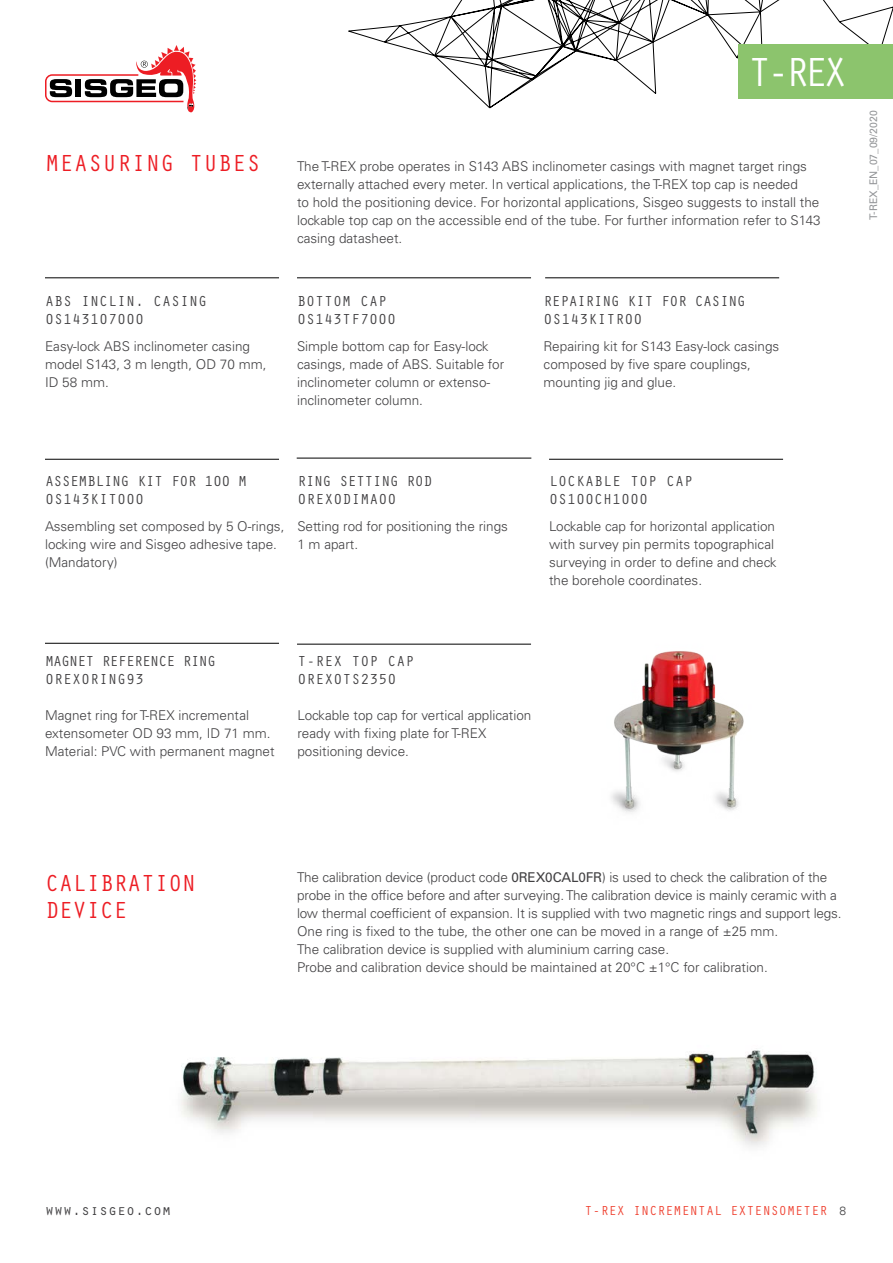
<style>
.page{position:relative;width:893px;height:1263px;background:#fff}
.page>*{position:absolute;margin:0;border:0;box-sizing:border-box;transform-origin:0 0}
.t1{font:42px "Orator Std";color:#fff}
.PRODOTTO{font:24px "Orator Std";letter-spacing:-.03em;color:#ed1d24}
.PRODOTTO-2{font:24px "Orator Std";color:#ed1d24}
.t2{font:15px "Orator Std";color:#414042}
.t3{font:15px "Orator Std";letter-spacing:-.04em;color:#414042}
.t4{font:15px "Orator Std";letter-spacing:-.06em;color:#414042}
.paragrafo_base{font:300 13.5px/18px "Univers LT Std";color:#414042}
.t5{font:13.5px "Orator Std";color:#ef4130}
.t6{font:10.5px "Univers LT Std";color:#939598}
.s1{font-weight:400}
.s2{font-family:"Univers LT";font-weight:300;font-size:12px;color:#414042}
</style>
<div class="page">
<svg style="left:348px;top:0;width:545px;height:108px"></svg>
<svg style="left:45px;top:45px;width:151px;height:68px"></svg>
<div style="left:738px;top:45px;width:155px;height:54px;background:#8cc46d"></div>
<hr style="left:45px;top:643px;width:234px;height:1px;background:#000">
<hr style="left:45px;top:459px;width:234px;height:1px;background:#000">
<hr style="left:549px;top:459px;width:234px;height:1px;background:#000">
<hr style="left:45px;top:278px;width:234px;height:1px;background:#000">
<hr style="left:297px;top:278px;width:234px;height:1px;background:#000">
<hr style="left:545px;top:278px;width:234px;height:1px;background:#000">
<hr style="left:297px;top:644px;width:234px;height:1px;background:#000">
<hr style="left:297px;top:458px;width:234px;height:1px;background:#000">
<img style="left:611px;top:651px;width:133px;height:162px">
<img style="left:181px;top:1050px;width:636px;height:97px">
<p class="PRODOTTO-2" style="left:45px;top:146px;width:217px">MEASURING TUBES</p>
<p class="t2" style="left:45px;top:290px;width:164px">ABS INCLIN. CASING</p>
<p class="t2" style="left:45px;top:308px;width:100px">0S143107000</p>
<p class="paragrafo_base" style="left:45px;top:337px;width:223px">Easy-lock ABS inclinometer casing model S143, 3 m length, OD 70 mm,<br>ID 58 mm.</p>
<h1 class="t1" style="left:747px;top:42px;width:102px">T-REX</h1>
<p class="paragrafo_base" style="left:297px;top:157px;width:512px">The T-REX probe operates in S143 ABS inclinometer casings with magnet target rings externally attached every meter. In vertical applications, the T-REX top cap is needed</p>
<p class="paragrafo_base" style="left:297px;top:193px;width:525px;text-align:justify">to hold the positioning device. For horizontal applications, Sisgeo suggests to install the lockable top cap on the accessible end of the tube. For further information refer to S143 casing datasheet.</p>
<p class="t2" style="left:297px;top:290px;width:91px">BOTTOM CAP</p>
<p class="t2" style="left:297px;top:308px;width:100px">0S143TF7000</p>
<p class="paragrafo_base" style="left:297px;top:337px;width:209px">Simple bottom cap for Easy-lock casings, made of ABS. Suitable for inclinometer column or extenso&shy;inclinometer column.</p>
<p class="t3" style="left:544px;top:290px;width:204px">REPAIRING KIT FOR CASING</p>
<p class="t2" style="left:544px;top:308px;width:100px">0S143KITR00</p>
<p class="paragrafo_base" style="left:544px;top:337px;width:237px">Repairing kit for S143 Easy-lock casings composed by five spare couplings, mounting jig and glue.</p>
<p class="t6" style="left:867px;top:220px;width:111px;rotate:-90deg">T-REX_EN_07_09/2020</p>
<p class="t3" style="left:45px;top:470px;width:204px">ASSEMBLING KIT FOR 100 M</p>
<p class="t2" style="left:45px;top:488px;width:100px">0S143KIT000</p>
<p class="paragrafo_base" style="left:45px;top:517px;width:241px">Assembling set composed by 5 O-rings, locking wire and Sisgeo adhesive tape. (Mandatory)</p>
<p class="t3" style="left:297px;top:470px;width:136px">RING SETTING ROD</p>
<p class="t2" style="left:297px;top:488px;width:100px">0REX0DIMA00</p>
<p class="paragrafo_base" style="left:297px;top:517px;width:212px">Setting rod for positioning the rings</p>
<p class="paragrafo_base" style="left:297px;top:535px;width:62px">1 m apart.</p>
<p class="t2" style="left:549px;top:470px;width:145px">LOCKABLE TOP CAP</p>
<p class="t2" style="left:549px;top:488px;width:100px">0S100CH1000</p>
<p class="paragrafo_base" style="left:549px;top:517px;width:229px">Lockable cap for horizontal application with survey pin permits topographical surveying in order to define and check the borehole coordinates.</p>
<p class="t4" style="left:45px;top:650px;width:172px">MAGNET REFERENCE RING</p>
<p class="t2" style="left:45px;top:668px;width:100px">0REX0RING93</p>
<p class="paragrafo_base" style="left:45px;top:706px;width:227px">Magnet ring for T-REX incremental extensometer OD 93 mm, ID 71 mm.</p>
<p class="paragrafo_base" style="left:45px;top:742px;width:231px">Material: PVC with permanent magnet</p>
<p class="t2" style="left:297px;top:650px;width:118px">T-REX TOP CAP</p>
<p class="t2" style="left:297px;top:668px;width:100px">0REX0TS2350</p>
<p class="paragrafo_base" style="left:297px;top:706px;width:235px">Lockable top cap for vertical application ready with fixing plate for T-REX positioning device.</p>
<p class="PRODOTTO" style="left:45px;top:866px;width:153px">CALIBRATION</p>
<p class="PRODOTTO" style="left:45px;top:893px;width:84px">DEVICE</p>
<p class="paragrafo_base" style="left:297px;top:868px;width:546px">The calibration device (product code <span class="s1">0REX0CAL0FR</span>) is used to check the calibration of the probe in the office before and after surveying. The calibration device is mainly ceramic with a low thermal coefficient of expansion. It is supplied with two magnetic rings and support legs.</p>
<p class="paragrafo_base" style="left:297px;top:922px;width:483px">One ring is fixed to the tube, the other one can be moved in a range of ±25 mm.</p>
<p class="paragrafo_base" style="left:297px;top:940px;width:374px">The calibration device is supplied with aluminium carring case.</p>
<p class="paragrafo_base" style="left:297px;top:958px;width:472px">Probe and calibration device should be maintained at 20°C ±1°C for calibration.</p>
<p class="t2" style="left:45px;top:1199px;width:127px">www.sisgeo.com</p>
<p class="t5" style="left:584px;top:1201px;width:263px">T-REX INCREMENTAL EXTENSOMETER <span class="s2">8</span></p>
</div>
